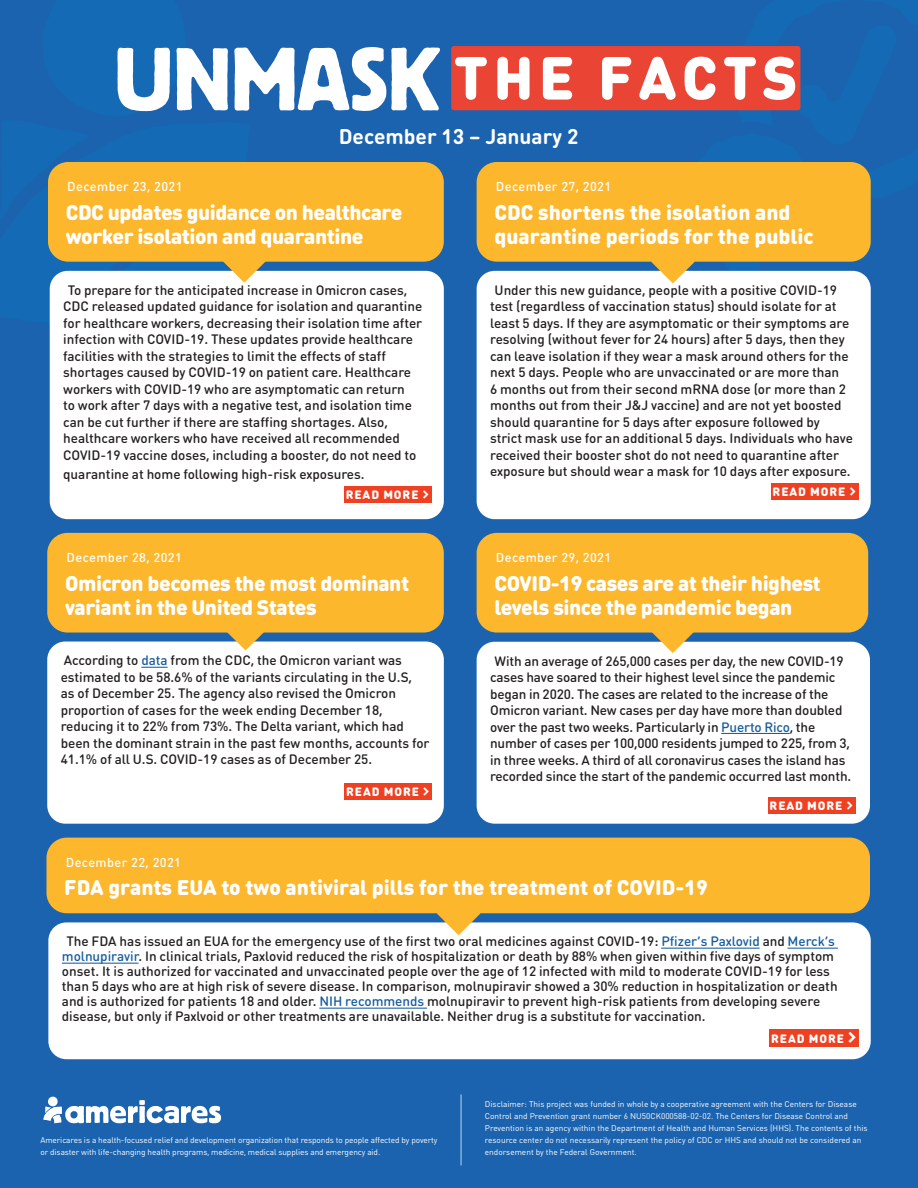
<style>
.page{position:relative;width:918px;height:1188px;background:#1b63af}
.page>*{position:absolute;margin:0;border:0;box-sizing:border-box;transform-origin:0 0}
.t1{font:900 21px/24px "DIN Round Pro";letter-spacing:-.02em;color:#fff}
.t2{font:900 21px/24px "DIN Round Pro";color:#fff}
.t3{font:700 21px "DIN Round Pro";color:#fff}
.t4{font:500 13.5px/16.5px "DIN Round Pro";color:#231f20}
.t5{font:500 12.75px "DIN Round Pro";letter-spacing:.03em;color:#fff}
.t6{font:900 12px "DIN Round Pro";letter-spacing:.08em;color:#fff}
.t7{font:8.25px/12px "DIN Round Pro";color:#fff}
.s1{color:#175d9e}
</style>
<div class="page">
<hr style="left:460px;top:1094px;width:2px;height:71px;background:#80b0d8">
<svg style="left:48px;top:47px;width:180px;height:131px"></svg>
<svg style="left:234px;top:47px;width:206px;height:64px"></svg>
<div style="left:451px;top:46px;width:349px;height:64px;background:#e94434;border-radius:3px"></div>
<svg style="left:455px;top:57px;width:32px;height:43px"></svg>
<svg style="left:497px;top:57px;width:33px;height:43px"></svg>
<svg style="left:543px;top:57px;width:29px;height:43px"></svg>
<svg style="left:602px;top:57px;width:29px;height:43px"></svg>
<svg style="left:44px;top:1097px;width:177px;height:26px"></svg>
<div style="left:48px;top:922px;width:823px;height:137px;background:#fff;border-radius:18px"></div>
<hr style="left:661px;top:948px;width:99px;height:1px;background:#175d9e">
<hr style="left:788px;top:948px;width:50px;height:1px;background:#175d9e">
<hr style="left:62px;top:963px;width:77px;height:1px;background:#175d9e">
<hr style="left:319px;top:1008px;width:108px;height:1px;background:#175d9e">
<div style="left:770px;top:1029px;width:89px;height:18px;background:#ef4122"></div>
<div style="left:50px;top:271px;width:394px;height:248px;background:#fff;border-radius:18px"></div>
<div style="left:344px;top:486px;width:88px;height:17px;background:#ef4122"></div>
<svg style="left:437px;top:913px;width:43px;height:22px"></svg>
<svg style="left:113px;top:262px;width:153px;height:21px"></svg>
<div style="left:46px;top:838px;width:824px;height:75px;background:#fcb72d;border-radius:20px"></div>
<div style="left:477px;top:271px;width:394px;height:248px;background:#fff;border-radius:18px"></div>
<div style="left:771px;top:483px;width:88px;height:17px;background:#ef4122"></div>
<div style="left:47px;top:642px;width:397px;height:182px;background:#fff;border-radius:18px"></div>
<svg style="left:141px;top:667px;width:27px;height:1px"></svg>
<div style="left:344px;top:783px;width:88px;height:17px;background:#ef4122"></div>
<svg style="left:224px;top:633px;width:44px;height:18px"></svg>
<div style="left:47px;top:533px;width:397px;height:100px;background:#fcb72d;border-radius:20px"></div>
<svg style="left:639px;top:46px;width:232px;height:255px"></svg>
<div style="left:477px;top:162px;width:394px;height:100px;background:#fcb72d;border-radius:20px"></div>
<div style="left:48px;top:162px;width:396px;height:100px;background:#fcb72d;border-radius:20px"></div>
<div style="left:477px;top:642px;width:393px;height:182px;background:#fff;border-radius:18px"></div>
<hr style="left:721px;top:733px;width:69px;height:1px;background:#175d9e">
<div style="left:768px;top:797px;width:88px;height:17px;background:#ef4122"></div>
<svg style="left:651px;top:633px;width:43px;height:20px"></svg>
<div style="left:477px;top:533px;width:391px;height:100px;background:#fcb72d;border-radius:20px"></div>
<h1 class="t3" style="left:339px;top:121px;width:241px">December 13 – January 2</h1>
<p class="t5" style="left:67px;top:178px;width:117px">December 23, 2021</p>
<h1 class="t1" style="left:66px;top:199px;width:338px">CDC updates guidance on healthcare worker isolation and quarantine</h1>
<p class="t4" style="left:63px;top:281px;width:361px;text-indent:4px">To prepare for the anticipated increase in Omicron cases, CDC released updated guidance for isolation and quarantine for healthcare workers, decreasing their isolation time after infection with COVID-19. These updates provide healthcare facilities with the strategies to limit the effects of staff shortages caused by COVID-19 on patient care. Healthcare workers with COVID-19 who are asymptomatic can return<br>to work after 7 days with a negative test, and isolation time can be cut further if there are staffing shortages. Also, healthcare workers who have received all recommended COVID-19 vaccine doses, including a booster, do not need to</p>
<p class="t4" style="left:63px;top:466px;width:303px">quarantine at home following high-risk exposures.</p>
<p class="t6" style="left:346px;top:485px;width:74px">READ MORE</p>
<p class="t5" style="left:67px;top:549px;width:117px">December 28, 2021</p>
<h1 class="t1" style="left:65px;top:570px;width:346px">Omicron becomes the most dominant variant in the United States</h1>
<p class="t4" style="left:61px;top:652px;width:370px">According to <span class="s1">data</span> from the CDC, the Omicron variant was estimated to be 58.6% of the variants circulating in the U.S,<br>as of December 25. The agency also revised the Omicron proportion of cases for the week ending December 18, reducing it to 22% from 73%. The Delta variant, which had been the dominant strain in the past few months, accounts for 41.1% of all U.S. COVID-19 cases as of December 25.</p>
<p class="t6" style="left:346px;top:782px;width:74px">READ MORE</p>
<p class="t5" style="left:496px;top:178px;width:117px">December 27, 2021</p>
<h1 class="t2" style="left:494px;top:199px;width:321px">CDC shortens the isolation and quarantine periods for the public</h1>
<p class="t4" style="left:490px;top:281px;width:364px;text-indent:4px">Under this new guidance, people with a positive COVID-19 test (regardless of vaccination status) should isolate for at least 5 days. If they are asymptomatic or their symptoms are resolving (without fever for 24 hours) after 5 days, then they can leave isolation if they wear a mask around others for the next 5 days. People who are unvaccinated or are more than<br>6 months out from their second mRNA dose (or more than 2 months out from their J&amp;J vaccine) and are not yet boosted should quarantine for 5 days after exposure followed by strict mask use for an additional 5 days. Individuals who have received their booster shot do not need to quarantine after exposure but should wear a mask for 10 days after exposure.</p>
<p class="t6" style="left:773px;top:482px;width:74px">READ MORE</p>
<p class="t5" style="left:496px;top:549px;width:117px">December 29, 2021</p>
<h1 class="t1" style="left:494px;top:570px;width:328px">COVID-19 cases are at their highest levels since the pandemic began</h1>
<p class="t4" style="left:490px;top:652px;width:363px;text-indent:4px">With an average of 265,000 cases per day, the new COVID-19 cases have soared to their highest level since the pandemic began in 2020. The cases are related to the increase of the Omicron variant. New cases per day have more than doubled over the past two weeks. Particularly in <span class="s1">Puerto Rico</span>, the number of cases per 100,000 residents jumped to 225, from 3, in three weeks. A third of all coronavirus cases the island has recorded since the start of the pandemic occurred last month.</p>
<p class="t6" style="left:770px;top:796px;width:74px">READ MORE</p>
<p class="t5" style="left:66px;top:854px;width:117px">December 22, 2021</p>
<h1 class="t2" style="left:64px;top:875px;width:645px">FDA grants EUA to two antiviral pills for the treatment of COVID-19</h1>
<p class="t4" style="left:62px;top:933px;width:777px;line-height:15px;text-indent:4px">The FDA has issued an EUA for the emergency use of the first two oral medicines against COVID-19: <span class="s1">Pfizer’s Paxlovid</span> and <span class="s1">Merck’s molnupiravir</span>. In clinical trials, Paxlovid reduced the risk of hospitalization or death by 88% when given within five days of symptom onset. It is authorized for vaccinated and unvaccinated people over the age of 12 infected with mild to moderate COVID-19 for less than 5 days who are at high risk of severe disease. In comparison, molnupiravir showed a 30% reduction in hospitalization or death and is authorized for patients 18 and older. <span class="s1">NIH recommends</span> molnupiravir to prevent high-risk patients from developing severe disease, but only if Paxlvoid or other treatments are unavailable. Neither drug is a substitute for vaccination.</p>
<p class="t6" style="left:771px;top:1030px;width:74px">READ MORE</p>
<p class="t7" style="left:41px;top:1134px;width:399px">Americares is a health-focused relief and development organization that responds to people affected by poverty or disaster with life-changing health programs, medicine, medical supplies and emergency aid.</p>
<p class="t7" style="left:485px;top:1098px;width:384px">Disclaimer: This project was funded in whole by a cooperative agreement with the Centers for Disease Control and Prevention grant number 6 NU50CK000588-02-02. The Centers for Disease Control and Prevention is an agency within the Department of Health and Human Services (HHS). The contents of this resource center do not necessarily represent the policy of CDC or HHS and should not be considered an endorsement by the Federal Government.</p>
</div>
